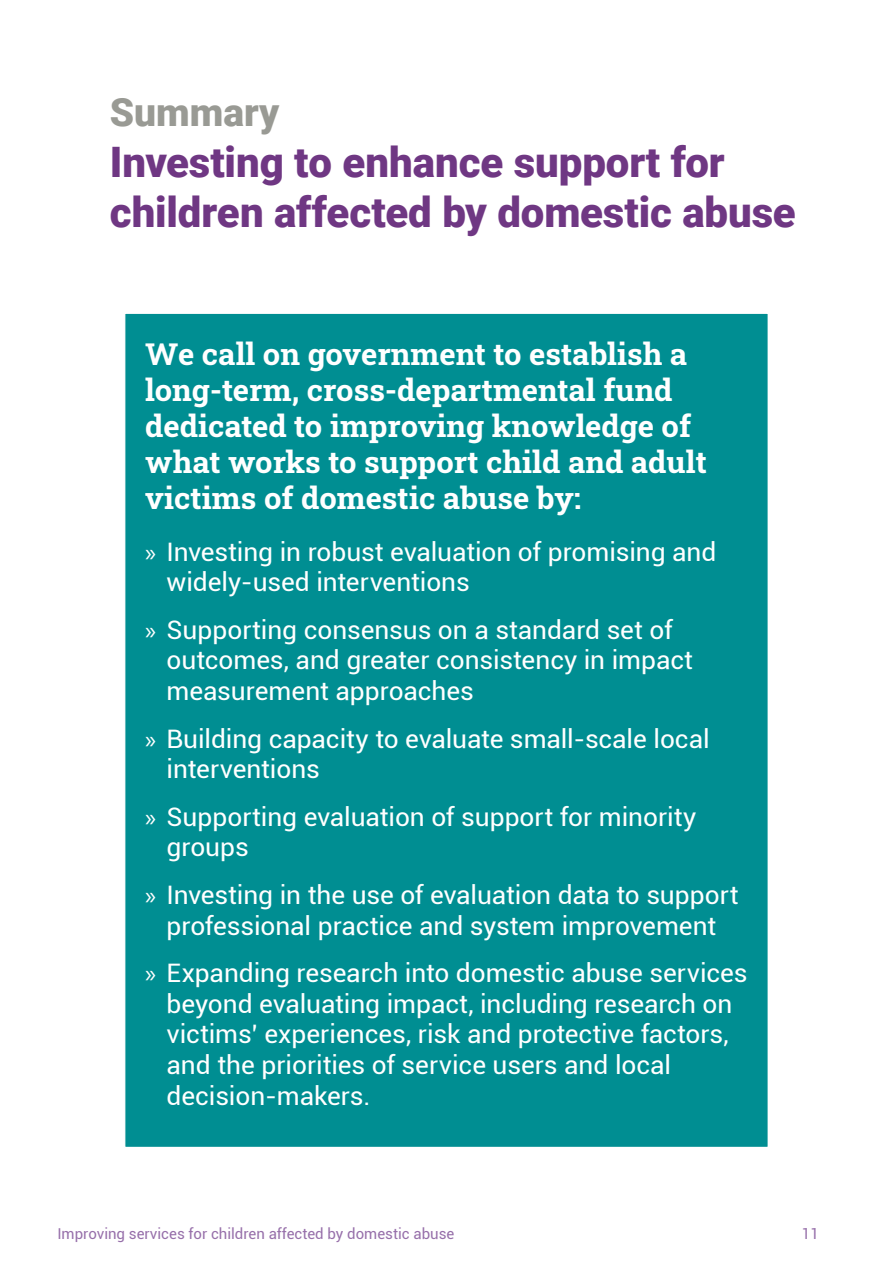
<style>
.page{position:relative;width:893px;height:1263px;background:#fff}
.page>*{position:absolute;margin:0;border:0;box-sizing:border-box;transform-origin:0 0}
.t1{font:900 42px/50.4px "Roboto";letter-spacing:-.005em;color:#6f3783}
.t2{font:900 39px "Roboto";color:#999a94}
.t3{font:30px/36px "Roboto Slab";color:#fff}
.t4{font:25.5px/30.6px "Roboto";letter-spacing:-.005em;color:#fff}
.t5{font:15px "Roboto";color:#9770aa}
.s1{font-family:"Myriad Pro"}
</style>
<div class="page">
<div style="left:125px;top:313px;width:643px;height:834px;background:#008e92"></div>
<h2 class="t2" style="left:110px;top:85px;width:171px">Summary</h2>
<h1 class="t1" style="left:110px;top:135px;width:687px">Investing to enhance support for children affected by domestic abuse</h1>
<p class="t3" style="left:145px;top:335px;width:563px">We call on government to establish a long-term, cross-departmental fund dedicated to improving knowledge of what works to support child and adult victims of domestic abuse by:</p>
<p class="t4" style="left:167px;top:535px;width:551px;text-indent:-21px"><span class="s1">»</span> Investing in robust evaluation of promising and widely-used interventions</p>
<p class="t4" style="left:167px;top:613px;width:528px;text-indent:-21px"><span class="s1">»</span> Supporting consensus on a standard set of outcomes, and greater consistency in impact measurement approaches</p>
<p class="t4" style="left:167px;top:722px;width:545px;text-indent:-21px"><span class="s1">»</span> Building capacity to evaluate small-scale local interventions</p>
<p class="t4" style="left:167px;top:800px;width:531px;text-indent:-21px"><span class="s1">»</span> Supporting evaluation of support for minority groups</p>
<p class="t4" style="left:145px;top:879px;width:595px;text-align:center"><span class="s1">»</span> Investing in the use of evaluation data to support professional practice and system improvement</p>
<p class="t4" style="left:167px;top:957px;width:583px;text-indent:-21px"><span class="s1">»</span> Expanding research into domestic abuse services beyond evaluating impact, including research on victims’ experiences, risk and protective factors, and the priorities of service users and local decision-makers.</p>
<p class="t5" style="left:57px;top:1223px;width:399px">Improving services for children affected by domestic abuse</p>
<p class="t5" style="left:802px;top:1223px;width:18px">11</p>
</div>
